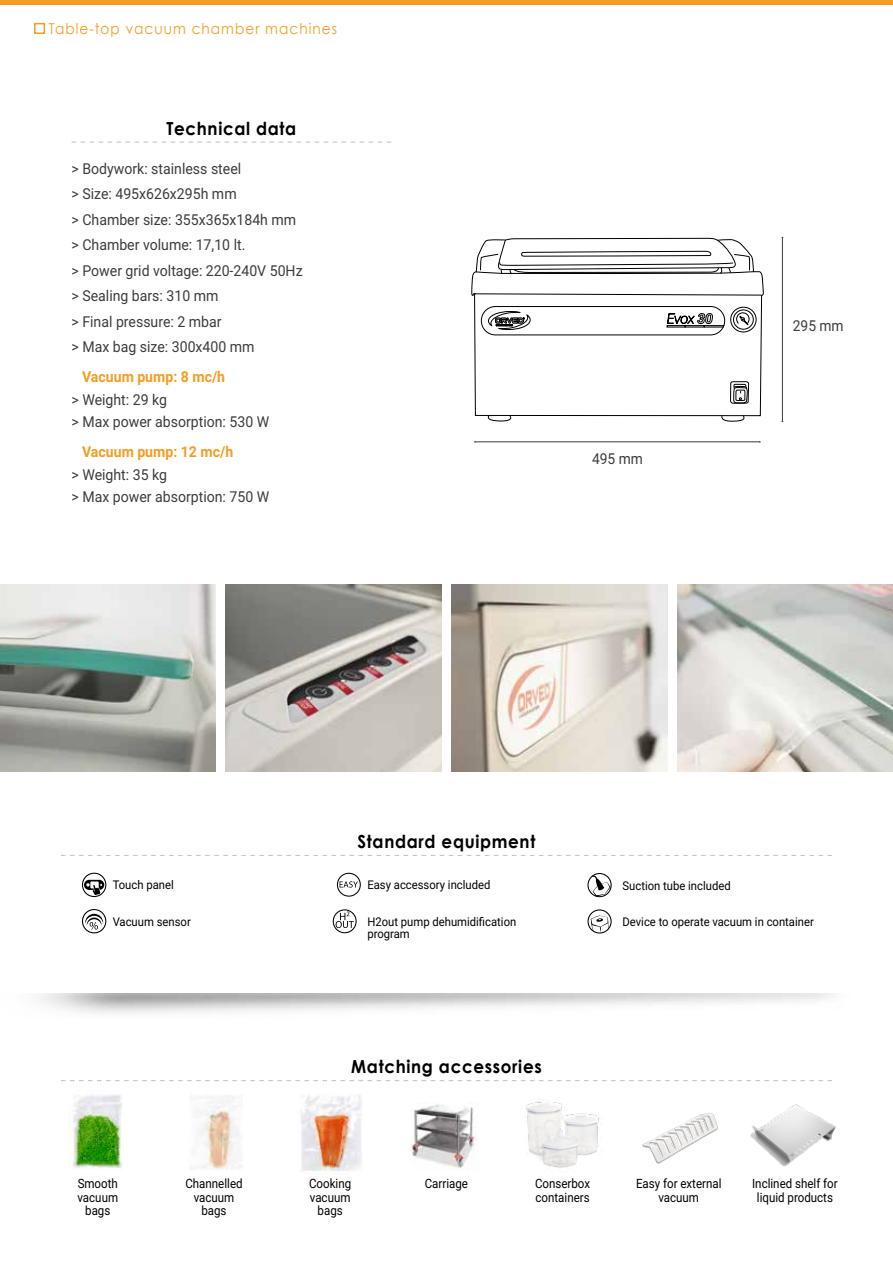
<style>
.page{position:relative;width:893px;height:1263px;background:#fff}
.page>*{position:absolute;margin:0;border:0;box-sizing:border-box;transform-origin:0 0}
.t1{font:700 18px "Century Gothic";letter-spacing:.04em;color:#000;scale:.93 1}
.t2{font:15px/25.5px "Roboto";color:#3c3c3b;scale:.94 1}
.t3{font:700 15px "Roboto";color:#f59c24;scale:.94 1}
.t4{font:15px "Century Gothic";letter-spacing:.075em;color:#f59c24;scale:.91 1}
.t5{font:15px "Roboto";color:#3c3c3b;scale:.92 1}
.t6{font:12.75px/13.8px "Roboto";color:#000;text-align:center;scale:.9 1}
.t7{font:12px/12px "Roboto";color:#000;scale:.94 1}
</style>
<div class="page">
<hr style="left:475px;top:442px;width:285px;height:1px;background:#3c3c3b">
<hr style="left:782px;top:237px;width:1px;height:184px;background:#3c3c3b">
<div style="left:0;top:0;width:893px;height:5px;background:#f59c24"></div>
<div style="left:34px;top:23px;width:11px;height:11px;border:2px solid #f59c24"></div>
<svg style="left:61px;top:855px;width:771px;height:1px"></svg>
<svg style="left:72px;top:142px;width:319px;height:1px"></svg>
<svg style="left:337px;top:873px;width:24px;height:24px"></svg>
<svg style="left:333px;top:909px;width:24px;height:24px"></svg>
<img style="left:0;top:585px;width:216px;height:187px">
<img style="left:451px;top:585px;width:216px;height:187px">
<img style="left:226px;top:585px;width:216px;height:187px">
<img style="left:677px;top:585px;width:216px;height:187px">
<svg style="left:82px;top:873px;width:24px;height:24px"></svg>
<svg style="left:587px;top:873px;width:25px;height:24px"></svg>
<svg style="left:587px;top:909px;width:25px;height:24px"></svg>
<svg style="left:82px;top:909px;width:24px;height:24px"></svg>
<svg style="left:471px;top:238px;width:293px;height:178px"></svg>
<svg style="left:484px;top:415px;width:32px;height:7px"></svg>
<svg style="left:719px;top:415px;width:27px;height:6px"></svg>
<svg style="left:476px;top:240px;width:278px;height:34px"></svg>
<svg style="left:730px;top:381px;width:19px;height:23px"></svg>
<div style="left:730px;top:307px;width:26px;height:25px;border:1px solid #000;border-radius:50%"></div>
<div style="left:733px;top:310px;width:20px;height:19px;border:1px solid #000;border-radius:50%"></div>
<svg style="left:736px;top:312px;width:15px;height:16px"></svg>
<div style="left:481px;top:306px;width:244px;height:29px;border:1px solid #000;border-radius:14px"></div>
<svg style="left:488px;top:311px;width:43px;height:19px"></svg>
<svg style="left:474px;top:293px;width:287px;height:2px"></svg>
<svg style="left:667px;top:312px;width:57px;height:16px"></svg>
<img style="left:642px;top:1113px;width:76px;height:51px">
<svg style="left:61px;top:1080px;width:771px;height:1px"></svg>
<img style="left:750px;top:1104px;width:86px;height:63px">
<img style="left:526px;top:1102px;width:77px;height:66px">
<img style="left:69px;top:1095px;width:53px;height:74px">
<img style="left:301px;top:1095px;width:61px;height:79px">
<svg style="left:191px;top:1096px;width:52px;height:74px"></svg>
<img style="left:410px;top:1104px;width:67px;height:65px">
<p class="t4" style="left:49px;top:19px;width:318px">Table-top vacuum chamber machines</p>
<p class="t1" style="left:166px;top:117px;width:141px">Technical data</p>
<p class="t2" style="left:72px;top:155px;width:247px">&gt; Bodywork: stainless steel<br>&gt; Size: 495x626x295h mm<br>&gt; Chamber size: 355x365x184h mm &gt; Chamber volume: 17,10 lt.<br>&gt; Power grid voltage: 220-240V 50Hz &gt; Sealing bars: 310 mm<br>&gt; Final pressure: 2 mbar<br>&gt; Max bag size: 300x400 mm</p>
<p class="t3" style="left:82px;top:366px;width:154px">Vacuum pump: 8 mc/h</p>
<p class="t2" style="left:72px;top:387px;width:212px;line-height:22.5px">&gt; Weight: 29 kg<br>&gt; Max power absorption: 530 W</p>
<p class="t3" style="left:82px;top:441px;width:162px">Vacuum pump: 12 mc/h</p>
<p class="t2" style="left:72px;top:462px;width:212px;line-height:22.5px">&gt; Weight: 35 kg<br>&gt; Max power absorption: 750 W</p>
<p class="t5" style="left:592px;top:448px;width:57px">495 mm</p>
<p class="t5" style="left:793px;top:315px;width:57px">295 mm</p>
<p class="t7" style="left:113px;top:879px;width:67px">Touch panel</p>
<p class="t7" style="left:113px;top:915px;width:85px">Vacuum sensor</p>
<p class="t1" style="left:358px;top:830px;width:193px">Standard equipment</p>
<p class="t7" style="left:367px;top:878px;width:132px">Easy accessory included</p>
<p class="t7" style="left:622px;top:879px;width:117px">Suction tube included</p>
<p class="t7" style="left:367px;top:915px;width:160px">H2out pump dehumidification program</p>
<p class="t7" style="left:622px;top:915px;width:205px">Device to operate vacuum in container</p>
<p class="t1" style="left:351px;top:1055px;width:206px">Matching accessories</p>
<p class="t6" style="left:77px;top:1176px;width:47px">Smooth vacuum bags</p>
<p class="t6" style="left:185px;top:1176px;width:65px">Channelled vacuum bags</p>
<p class="t6" style="left:309px;top:1176px;width:48px">Cooking vacuum bags</p>
<p class="t6" style="left:636px;top:1176px;width:97px">Easy for external vacuum</p>
<p class="t6" style="left:752px;top:1176px;width:97px">Inclined shelf for liquid products</p>
<p class="t6" style="left:535px;top:1176px;width:63px;text-align:left">Conserbox containers</p>
<p class="t6" style="left:425px;top:1176px;width:50px">Carriage</p>
</div>
